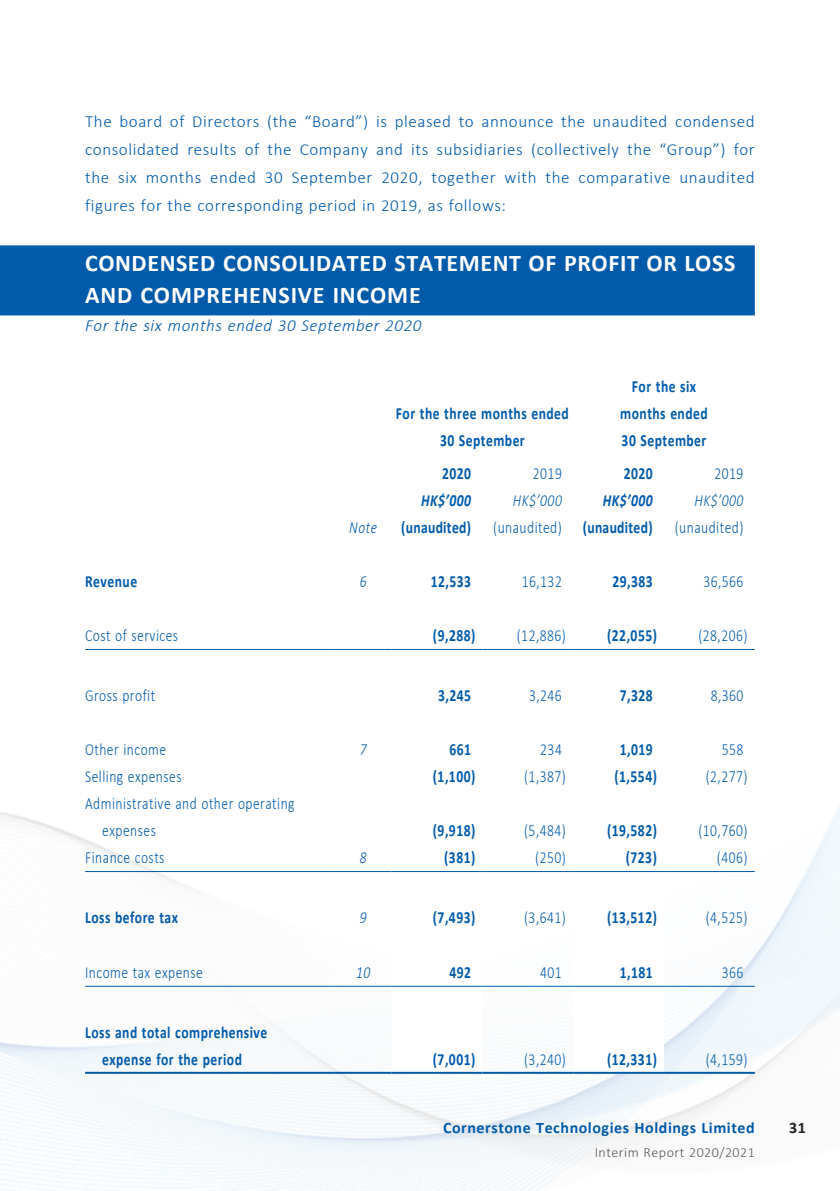
<style>
.page{position:relative;width:840px;height:1191px;background:#fff}
.page>*{position:absolute;margin:0;border:0;box-sizing:border-box;transform-origin:0 0}
.t1{font:700 24px/32px "Calibri";letter-spacing:.025em;color:#fff}
.t2{font:300 17px/27px "Calibri";letter-spacing:.035em;color:#015aaa;scale:.8 1}
.t3{font:700 17px/27px "Calibri";letter-spacing:.035em;color:#015aaa;text-align:center;scale:.8 1}
.t4{font:300 17px/28px "Calibri";letter-spacing:.035em;color:#015aaa;text-align:justify}
.t5{font:italic 300 17px "Calibri";letter-spacing:.035em;color:#015aaa}
.t6{font:italic 300 17px "Calibri";letter-spacing:.035em;color:#015aaa;scale:.8 1}
.t7{font:italic 700 17px "Calibri";letter-spacing:.035em;color:#015aaa;scale:.8 1}
.t8{font:700 16px "Calibri";letter-spacing:.035em;color:#015aaa}
.t9{font:700 16px "Calibri";color:#231f20}
.t10{font:300 14px "Calibri";letter-spacing:.035em;color:#57585a}
.s1{font-weight:700}
</style>
<div class="page">
<svg style="left:1px;top:808px;width:838px;height:383px"></svg>
<svg style="left:0;top:812px;width:1px;height:266px"></svg>
<div style="left:0;top:245px;width:754px;height:70px;background:#015aaa"></div>
<svg style="left:391px;top:808px;width:272px;height:263px"></svg>
<hr style="left:85px;top:649px;width:249px;height:1px;background:#015aaa">
<hr style="left:334px;top:649px;width:57px;height:1px;background:#015aaa">
<hr style="left:391px;top:649px;width:91px;height:1px;background:#015aaa">
<hr style="left:482px;top:649px;width:91px;height:1px;background:#015aaa">
<hr style="left:573px;top:649px;width:90px;height:1px;background:#015aaa">
<hr style="left:663px;top:649px;width:91px;height:1px;background:#015aaa">
<hr style="left:85px;top:871px;width:249px;height:1px;background:#015aaa">
<hr style="left:334px;top:871px;width:57px;height:1px;background:#015aaa">
<hr style="left:391px;top:871px;width:91px;height:1px;background:#015aaa">
<hr style="left:482px;top:871px;width:91px;height:1px;background:#015aaa">
<hr style="left:573px;top:871px;width:90px;height:1px;background:#015aaa">
<hr style="left:663px;top:871px;width:91px;height:1px;background:#015aaa">
<hr style="left:85px;top:985px;width:249px;height:1px;background:#015aaa">
<hr style="left:334px;top:985px;width:57px;height:1px;background:#015aaa">
<hr style="left:391px;top:985px;width:91px;height:1px;background:#015aaa">
<hr style="left:482px;top:985px;width:91px;height:1px;background:#015aaa">
<hr style="left:573px;top:985px;width:90px;height:1px;background:#015aaa">
<hr style="left:663px;top:985px;width:91px;height:1px;background:#015aaa">
<hr style="left:85px;top:1071px;width:249px;height:2px;background:#015aaa">
<hr style="left:334px;top:1071px;width:57px;height:2px;background:#015aaa">
<hr style="left:391px;top:1071px;width:91px;height:2px;background:#015aaa">
<hr style="left:482px;top:1071px;width:91px;height:2px;background:#015aaa">
<hr style="left:573px;top:1071px;width:90px;height:2px;background:#015aaa">
<hr style="left:663px;top:1071px;width:91px;height:2px;background:#015aaa">
<p class="t4" style="left:85px;top:107px;width:670px">The board of Directors (the “Board”) is pleased to announce the unaudited condensed consolidated results of the Company and its subsidiaries (collectively the “Group”) for the six months ended 30 September 2020, together with the comparative unaudited figures for the corresponding period in 2019, as follows:</p>
<h1 class="t1" style="left:85px;top:247px;width:651px">CONDENSED CONSOLIDATED STATEMENT OF PROFIT OR LOSS<br>AND COMPREHENSIVE INCOME</h1>
<p class="t5" style="left:85px;top:315px;width:338px">For the six months ended 30 September 2020</p>
<p class="t3" style="left:396px;top:400px;width:217px">For the three months ended<br>30 September</p>
<p class="t3" style="left:620px;top:373px;width:111px">For the six months ended<br>30 September</p>
<p class="t3" style="left:442px;top:459px;width:38px">2020</p>
<p class="t2" style="left:532px;top:459px;width:38px">2019</p>
<p class="t3" style="left:623px;top:459px;width:38px">2020</p>
<p class="t2" style="left:714px;top:459px;width:38px">2019</p>
<p class="t7" style="left:421px;top:488px;width:64px">HK$’000</p>
<p class="t6" style="left:512px;top:489px;width:63px">HK$’000</p>
<p class="t7" style="left:602px;top:488px;width:64px">HK$’000</p>
<p class="t6" style="left:694px;top:489px;width:63px">HK$’000</p>
<p class="t6" style="left:349px;top:516px;width:36px">Note</p>
<p class="t3" style="left:401px;top:513px;width:89px">(unaudited)</p>
<p class="t2" style="left:493px;top:513px;width:201px">(unaudited) <span class="s1">(unaudited)</span></p>
<p class="t2" style="left:674px;top:513px;width:87px">(unaudited)</p>
<p class="t3" style="left:85px;top:567px;width:66px">Revenue</p>
<p class="t6" style="left:359px;top:570px;width:10px">6</p>
<p class="t3" style="left:430px;top:567px;width:52px">12,533</p>
<p class="t2" style="left:521px;top:567px;width:52px">16,132</p>
<p class="t3" style="left:612px;top:567px;width:52px">29,383</p>
<p class="t2" style="left:703px;top:567px;width:52px">36,566</p>
<p class="t2" style="left:85px;top:621px;width:118px">Cost of services</p>
<p class="t3" style="left:432px;top:621px;width:54px">(9,288)</p>
<p class="t2" style="left:516px;top:621px;width:63px">(12,886)</p>
<p class="t3" style="left:607px;top:621px;width:64px">(22,055)</p>
<p class="t2" style="left:698px;top:621px;width:63px">(28,206)</p>
<p class="t2" style="left:85px;top:681px;width:89px">Gross profit</p>
<p class="t3" style="left:438px;top:681px;width:43px">3,245</p>
<p class="t2" style="left:529px;top:681px;width:42px">3,246</p>
<p class="t3" style="left:619px;top:681px;width:43px">7,328</p>
<p class="t2" style="left:710px;top:681px;width:42px">8,360</p>
<p class="t2" style="left:85px;top:735px;width:103px">Other income</p>
<p class="t6" style="left:359px;top:738px;width:10px">7</p>
<p class="t3" style="left:449px;top:735px;width:29px">661</p>
<p class="t2" style="left:540px;top:735px;width:29px">234</p>
<p class="t3" style="left:619px;top:735px;width:43px">1,019</p>
<p class="t2" style="left:721px;top:735px;width:29px">558</p>
<p class="t2" style="left:85px;top:762px;width:122px">Selling expenses</p>
<p class="t3" style="left:432px;top:762px;width:54px">(1,100)</p>
<p class="t2" style="left:524px;top:762px;width:54px">(1,387)</p>
<p class="t3" style="left:614px;top:762px;width:54px">(1,554)</p>
<p class="t2" style="left:705px;top:762px;width:54px">(2,277)</p>
<p class="t2" style="left:102px;top:789px;width:242px;text-indent:-17px">Administrative and other operating expenses</p>
<p class="t3" style="left:432px;top:816px;width:54px">(9,918)</p>
<p class="t2" style="left:524px;top:816px;width:54px">(5,484)</p>
<p class="t3" style="left:607px;top:816px;width:64px">(19,582)</p>
<p class="t2" style="left:698px;top:816px;width:63px">(10,760)</p>
<p class="t2" style="left:85px;top:843px;width:101px">Finance costs</p>
<p class="t6" style="left:359px;top:846px;width:10px">8</p>
<p class="t3" style="left:444px;top:843px;width:40px">(381)</p>
<p class="t2" style="left:535px;top:843px;width:40px">(250)</p>
<p class="t3" style="left:625px;top:843px;width:40px">(723)</p>
<p class="t2" style="left:716px;top:843px;width:40px">(406)</p>
<p class="t3" style="left:85px;top:903px;width:118px">Loss before tax</p>
<p class="t6" style="left:359px;top:906px;width:10px">9</p>
<p class="t3" style="left:432px;top:903px;width:54px">(7,493)</p>
<p class="t2" style="left:524px;top:903px;width:54px">(3,641)</p>
<p class="t3" style="left:607px;top:903px;width:64px">(13,512)</p>
<p class="t2" style="left:705px;top:903px;width:54px">(4,525)</p>
<p class="t2" style="left:85px;top:958px;width:149px">Income tax expense</p>
<p class="t6" style="left:356px;top:961px;width:19px">10</p>
<p class="t3" style="left:449px;top:958px;width:29px">492</p>
<p class="t2" style="left:540px;top:958px;width:29px">401</p>
<p class="t3" style="left:619px;top:958px;width:43px">1,181</p>
<p class="t2" style="left:721px;top:958px;width:29px">366</p>
<p class="t3" style="left:85px;top:1018px;width:229px">Loss and total comprehensive expense for the period</p>
<p class="t3" style="left:432px;top:1045px;width:54px">(7,001)</p>
<p class="t2" style="left:524px;top:1045px;width:54px">(3,240)</p>
<p class="t3" style="left:607px;top:1045px;width:64px">(12,331)</p>
<p class="t2" style="left:705px;top:1045px;width:54px">(4,159)</p>
<p class="t8" style="left:443px;top:1116px;width:313px">Cornerstone Technologies Holdings Limited</p>
<p class="t9" style="left:788px;top:1116px;width:18px">31</p>
<p class="t10" style="left:594px;top:1143px;width:161px">Interim Report 2020/2021</p>
</div>
